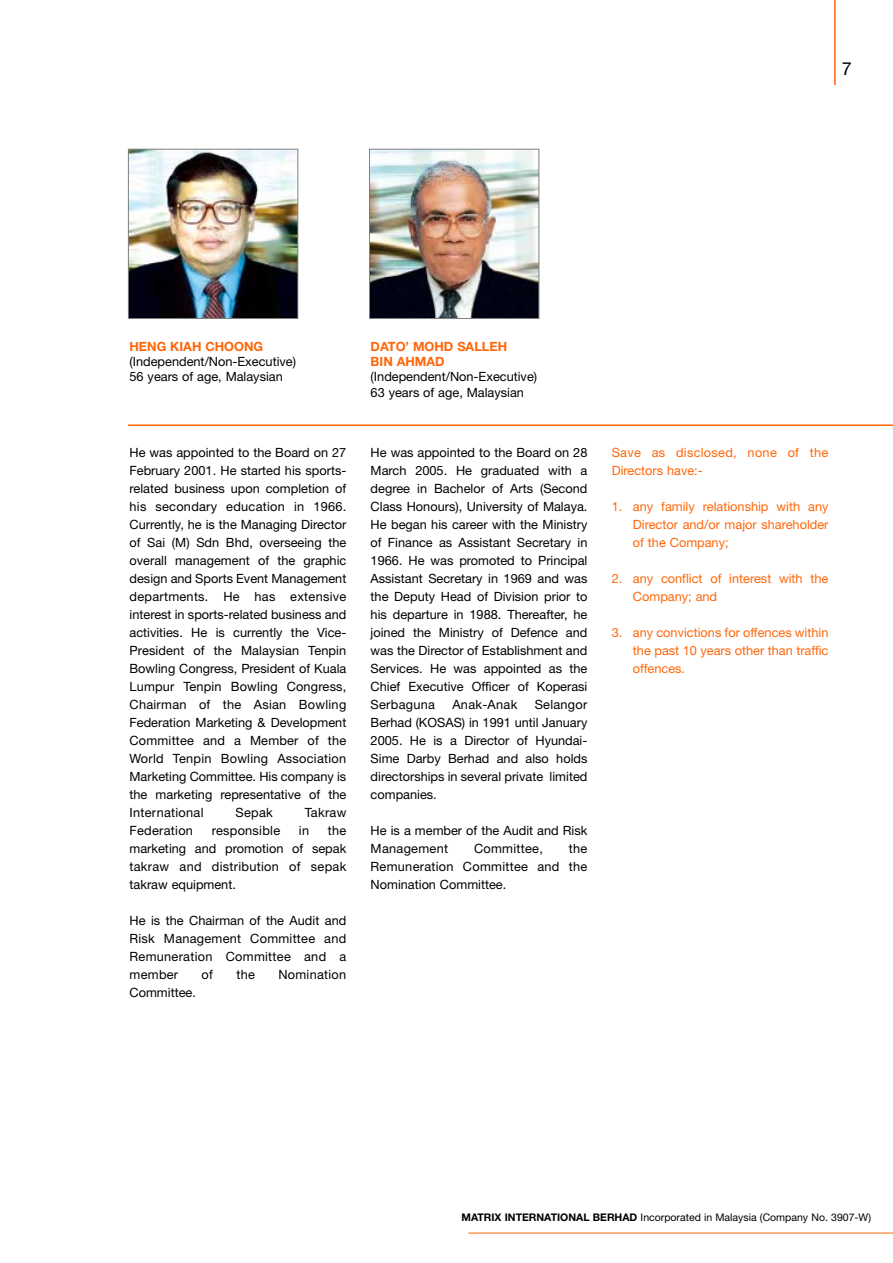
<style>
.page{position:relative;width:893px;height:1263px;background:#fff}
.page>*{position:absolute;margin:0;border:0;box-sizing:border-box;transform-origin:0 0}
.t1{font:18px "Helvetica Neue";color:#000}
.t2{font:12.75px/18px "Helvetica Neue";color:#000;text-align:justify}
.t3{font:12.75px/18px "Helvetica Neue";color:#ff6609;text-align:justify}
.t4{font:12.75px "Helvetica Neue";letter-spacing:.02em;color:#000}
.t5{font:12.75px/18px "Helvetica Neue";letter-spacing:.02em;color:#ff6609}
.t6{font:700 12.75px/15.3px "Helvetica Neue";color:#ff6609}
.t7{font:10.5px "Helvetica Neue";color:#000}
.s1{font-weight:700}
</style>
<div class="page">
<hr style="left:468px;top:1233px;width:424px;height:1px;background:#ff6609">
<hr style="left:834px;top:0;width:1px;height:85px;background:#ff6609">
<img style="left:371px;top:151px;width:166px;height:166px">
<div style="left:369px;top:149px;width:170px;height:170px;border:1px solid #808080"></div>
<img style="left:130px;top:151px;width:166px;height:166px">
<div style="left:128px;top:149px;width:170px;height:170px;border:1px solid #808080"></div>
<hr style="left:128px;top:424px;width:764px;height:2px;background:#ff6609">
<h1 class="t1" style="left:842px;top:62px;width:12px">7</h1>
<p class="t6" style="left:129px;top:340px;width:135px">HENG KIAH CHOONG</p>
<p class="t2" style="left:129px;top:355px;width:168px;line-height:15.3px">(Independent/Non-Executive)<br>56 years of age, Malaysian</p>
<p class="t2" style="left:129px;top:445px;width:218px">He was appointed to the Board on 27<br>February 2001. He started his sports&shy;related business upon completion of his secondary education in 1966.<br>Currently, he is the Managing Director of Sai (M) Sdn Bhd, overseeing the overall management of the graphic design and Sports Event Management departments. He has extensive interest in sports-related business and activities. He is currently the Vice-President of the Malaysian Tenpin Bowling Congress, President of Kuala Lumpur Tenpin Bowling Congress, Chairman of the Asian Bowling Federation Marketing &amp; Development Committee and a Member of the World Tenpin Bowling Association Marketing Committee. His company is the marketing representative of the International</p>
<p class="t2" style="left:235px;top:805px;width:39px">Sepak</p>
<p class="t2" style="left:305px;top:805px;width:43px">Takraw</p>
<p class="t2" style="left:129px;top:823px;width:218px;text-indent:198px">the marketing and promotion of sepak takraw and distribution of sepak takraw equipment.</p>
<p class="t2" style="left:129px;top:913px;width:218px">He is the Chairman of the Audit and Risk Management Committee and Remuneration Committee and a member</p>
<p class="t4" style="left:129px;top:826px;width:65px">Federation</p>
<p class="t4" style="left:212px;top:826px;width:70px">responsible</p>
<p class="t2" style="left:299px;top:823px;width:12px">in</p>
<p class="t2" style="left:202px;top:967px;width:13px">of</p>
<p class="t2" style="left:236px;top:967px;width:20px">the</p>
<p class="t4" style="left:278px;top:970px;width:69px">Nomination</p>
<p class="t2" style="left:129px;top:985px;width:68px">Committee.</p>
<p class="t6" style="left:370px;top:340px;width:138px">DATO’ MOHD SALLEH<br>BIN AHMAD</p>
<p class="t2" style="left:370px;top:370px;width:168px;line-height:15.3px">(Independent/Non-Executive)<br>63 years of age, Malaysian</p>
<p class="t2" style="left:370px;top:445px;width:218px">He was appointed to the Board on 28<br>March 2005. He graduated with a degree in Bachelor of Arts (Second Class Honours), University of Malaya.<br>He began his career with the Ministry of Finance as Assistant Secretary in 1966. He was promoted to Principal Assistant Secretary in 1969 and was the Deputy Head of Division prior to his departure in 1988. Thereafter, he joined the Ministry of Defence and was the Director of Establishment and Services. He was appointed as the Chief Executive Officer of Koperasi Serbaguna</p>
<p class="t2" style="left:370px;top:697px;width:218px;text-indent:164px">Selangor Berhad (KOSAS) in 1991 until January 2005. He is a Director of Hyundai-Sime Darby Berhad and also holds directorships in several private limited companies.</p>
<p class="t2" style="left:370px;top:823px;width:218px">He is a member of the Audit and Risk<br>Management</p>
<p class="t4" style="left:452px;top:700px;width:66px">Anak-Anak</p>
<p class="t4" style="left:474px;top:844px;width:70px">Committee,</p>
<p class="t2" style="left:370px;top:841px;width:218px;text-indent:198px">the Remuneration Committee and the Nomination Committee.</p>
<p class="t5" style="left:611px;top:445px;width:218px">Save as disclosed, none of the<br>Directors have:-</p>
<p class="t3" style="left:633px;top:499px;width:197px;text-indent:-21px">1. any family relationship with any Director and/or major shareholder of the Company;</p>
<p class="t3" style="left:633px;top:571px;width:197px;text-indent:-21px">2. any conflict of interest with the<br>Company; and</p>
<p class="t3" style="left:633px;top:625px;width:197px;text-indent:-21px">3. any convictions for offences within the past 10 years other than traffic offences.</p>
<p class="t7" style="left:461px;top:1213px;width:411px"><span class="s1">MATRIX INTERNATIONAL BERHAD</span> Incorporated in Malaysia (Company No. 3907-W)</p>
</div>
